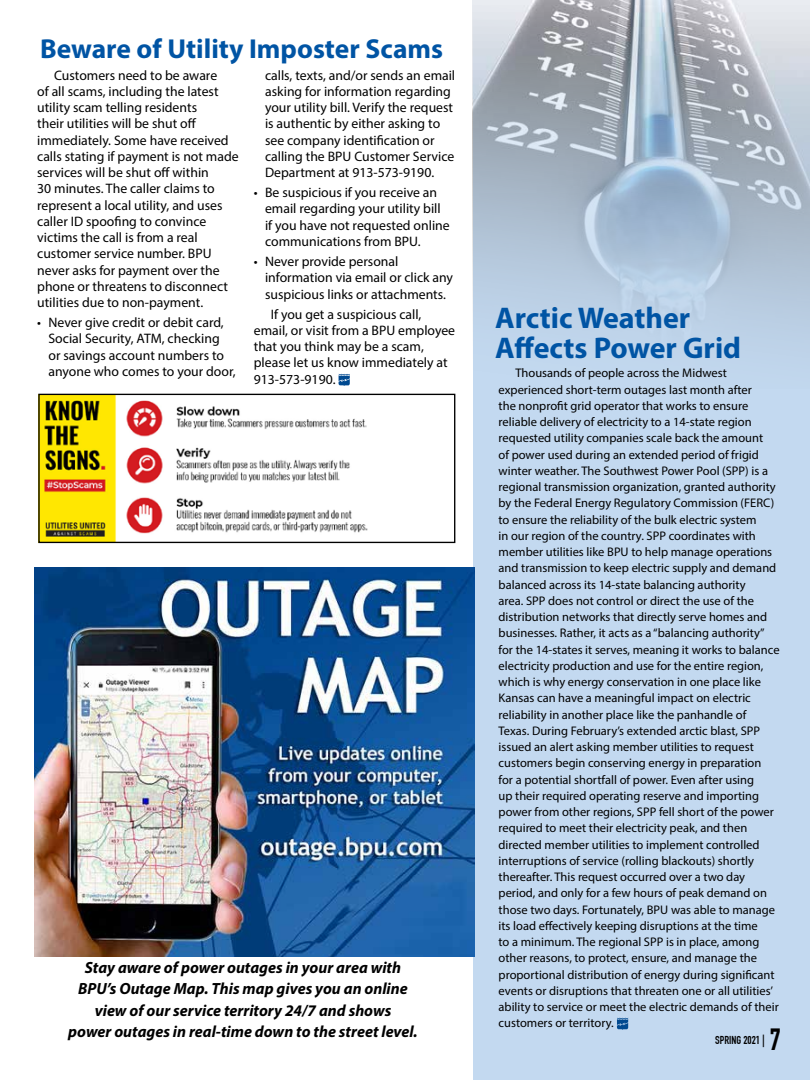
<style>
.page{position:relative;width:810px;height:1080px;background:#fff}
.page>*{position:absolute;margin:0;border:0;box-sizing:border-box;transform-origin:0 0}
.t1{font:700 30px/30px "Myriad Pro";color:#0054a4}
.t2{font:700 30px "DIN Condensed";color:#000}
.t3{font:700 27.5px "Myriad Pro";color:#0054a4}
.t4{font:italic 700 16.25px/21.2px "Myriad Pro";color:#000;text-align:center}
.t5{font:13.75px/16.2px "Myriad Pro";color:#000}
.t6{font:12.5px/16.2px "Myriad Pro";color:#000}
.t7{font:700 11.25px "DIN Condensed";color:#000}
.s1{font-size:12.5px}
</style>
<div class="page">
<div style="left:473px;top:0;width:337px;height:1080px;background:#c3d9f0"></div>
<svg style="left:617px;top:1018px;width:11px;height:12px"></svg>
<svg style="left:339px;top:374px;width:11px;height:12px"></svg>
<img style="left:40px;top:396px;width:328px;height:145px">
<div style="left:38px;top:394px;width:417px;height:149px;border:1px solid #000"></div>
<img style="left:35px;top:567px;width:440px;height:389px">
<img style="left:473px;top:0;width:337px;height:334px">
<h2 class="t3" style="left:40px;top:30px;width:405px">Beware of Utility Imposter Scams</h2>
<p class="t5" style="left:37px;top:67px;width:203px;text-indent:17px">Customers need to be aware<br>of all scams, including the latest utility scam telling residents<br>their utilities will be shut off immediately. Some have received calls stating if payment is not made services will be shut off within<br>30 minutes. The caller claims to represent a local utility, and uses caller ID spoofing to convince victims the call is from a real customer service number. BPU never asks for payment over the phone or threatens to disconnect utilities due to non-payment.</p>
<p class="t5" style="left:48px;top:314px;width:189px;text-indent:-11px">• Never give credit or debit card,<br>Social Security, ATM, checking<br>or savings account numbers to anyone who comes to your door,</p>
<p class="t5" style="left:265px;top:67px;width:192px">calls, texts, and/or sends an email asking for information regarding your utility bill. Verify the request is authentic by either asking to see company identification or calling the BPU Customer Service Department at 913-573-9190.</p>
<p class="t5" style="left:265px;top:184px;width:186px;text-indent:-11px">• Be suspicious if you receive an email regarding your utility bill if you have not requested online communications from BPU.</p>
<p class="t5" style="left:265px;top:253px;width:190px;text-indent:-11px">• Never provide personal information via email or click any suspicious links or attachments.</p>
<p class="t5" style="left:254px;top:306px;width:203px;text-indent:17px">If you get a suspicious call, email, or visit from a BPU employee that you think may be a scam, please let us know immediately at<br>913-573-9190.</p>
<h3 class="t4" style="left:68px;top:957px;width:351px">Stay aware of power outages in your area with BPU’s Outage Map. This map gives you an online view of our service territory 24/7 and shows<br>power outages in real-time down to the street level.</h3>
<h1 class="t1" style="left:495px;top:302px;width:247px">Arctic Weather<br>Affects Power Grid</h1>
<p class="t6" style="left:499px;top:365px;width:283px;text-indent:17px">Thousands of people across the Midwest experienced short-term outages last month after<br>the nonprofit grid operator that works to ensure reliable delivery of electricity to a 14-state region requested utility companies scale back the amount<br>of power used during an extended period of frigid winter weather. The Southwest Power Pool (SPP) is a regional transmission organization, granted authority by the Federal Energy Regulatory Commission (FERC) to ensure the reliability of the bulk electric system<br>in our region of the country. SPP coordinates with member utilities like BPU to help manage operations and transmission to keep electric supply and demand balanced across its 14-state balancing authority<br>area. SPP does not control or direct the use of the distribution networks that directly serve homes and businesses. Rather, it acts as a “balancing authority” for the 14-states it serves, meaning it works to balance electricity production and use for the entire region, which is why energy conservation in one place like Kansas can have a meaningful impact on electric reliability in another place like the panhandle of Texas. During February’s extended arctic blast, SPP issued an alert asking member utilities to request customers begin conserving energy in preparation<br>for a potential shortfall of power. Even after using<br>up their required operating reserve and importing power from other regions, SPP fell short of the power required to meet their electricity peak, and then directed member utilities to implement controlled interruptions of service (rolling blackouts) shortly thereafter. This request occurred over a two day period, and only for a few hours of peak demand on those two days. Fortunately, BPU was able to manage its load effectively keeping disruptions at the time<br>to a minimum. The regional SPP is in place, among other reasons, to protect, ensure, and manage the proportional distribution of energy during significant events or disruptions that threaten one or all utilities’ ability to service or meet the electric demands of their customers or territory.</p>
<p class="t7" style="left:715px;top:1033px;width:51px">SPRING 2021 <span class="s1">|</span></p>
<h1 class="t2" style="left:770px;top:1021px;width:13px">7</h1>
</div>
